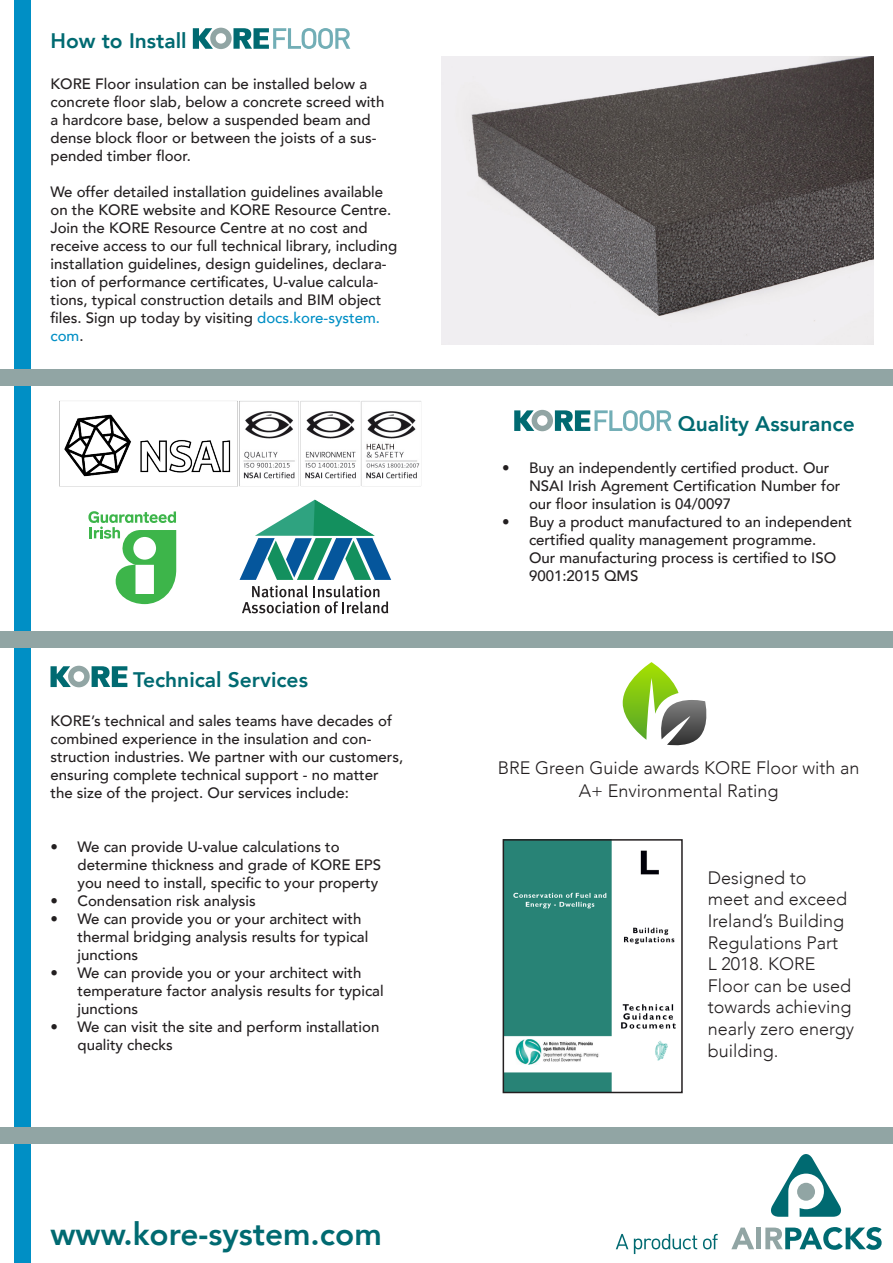
<style>
.page{position:relative;width:893px;height:1263px;background:#fff}
.page>*{position:absolute;margin:0;border:0;box-sizing:border-box;transform-origin:0 0}
.t1{font:800 31.5px "Avenir";color:#006a71}
.t2{font:800 21px "Avenir";color:#006a71}
.t3{font:300 18px/21.6px "Avenir";color:#231f20;text-align:center}
.t4{font:500 15px/18px "Avenir";color:#231f20}
.s1{color:#008fc5}
</style>
<div class="page">
<div style="left:15px;top:0;width:16px;height:1263px;background:#008fc5"></div>
<svg style="left:193px;top:28px;width:157px;height:21px"></svg>
<div style="left:0;top:369px;width:893px;height:16px;background:#91a5a4"></div>
<svg style="left:514px;top:410px;width:158px;height:21px"></svg>
<div style="left:0;top:631px;width:893px;height:17px;background:#91a5a4"></div>
<svg style="left:88px;top:511px;width:88px;height:93px"></svg>
<svg style="left:240px;top:500px;width:151px;height:113px"></svg>
<img style="left:59px;top:401px;width:363px;height:86px">
<svg style="left:51px;top:666px;width:76px;height:21px"></svg>
<div style="left:0;top:1127px;width:893px;height:16px;background:#91a5a4"></div>
<svg style="left:616px;top:1234px;width:12px;height:15px"></svg>
<svg style="left:634px;top:1234px;width:63px;height:20px"></svg>
<svg style="left:703px;top:1234px;width:15px;height:15px"></svg>
<svg style="left:771px;top:1154px;width:70px;height:63px"></svg>
<div style="left:797px;top:1183px;width:18px;height:18px;background:#91a5a4;border-radius:50%"></div>
<svg style="left:731px;top:1227px;width:23px;height:22px"></svg>
<div style="left:756px;top:1227px;width:5px;height:22px;background:#91a5a4"></div>
<svg style="left:765px;top:1227px;width:117px;height:23px"></svg>
<svg style="left:623px;top:662px;width:84px;height:84px"></svg>
<img style="left:506px;top:842px;width:170px;height:248px">
<div style="left:503px;top:839px;width:180px;height:254px;border:2px solid #231f20"></div>
<img style="left:441px;top:57px;width:432px;height:288px">
<p class="t2" style="left:51px;top:24px;width:138px">How to Install</p>
<p class="t4" style="left:51px;top:74px;width:335px">KORE Floor insulation can be installed below a concrete floor slab, below a concrete screed with a hardcore base, below a suspended beam and dense block floor or between the joists of a sus&shy;pended timber floor.</p>
<p class="t4" style="left:51px;top:182px;width:348px">We offer detailed installation guidelines available on the KORE website and KORE Resource Centre.<br>Join the KORE Resource Centre at no cost and receive access to our full technical library, including installation guidelines, design guidelines, declara&shy;tion of performance certificates, U-value calcula&shy;tions, typical construction details and BIM object files. Sign up today by visiting <span class="s1">docs.kore-system. com</span>.</p>
<p class="t2" style="left:133px;top:663px;width:176px">Technical Services</p>
<p class="t4" style="left:51px;top:711px;width:354px">KORE’s technical and sales teams have decades of combined experience in the insulation and con&shy;struction industries. We partner with our customers, ensuring complete technical support - no matter the size of the project. Our services include:</p>
<p class="t4" style="left:78px;top:837px;width:305px;text-indent:-27px">• We can provide U-value calculations to determine thickness and grade of KORE EPS you need to install, specific to your property</p>
<p class="t4" style="left:51px;top:891px;width:207px">• Condensation risk analysis</p>
<p class="t4" style="left:78px;top:909px;width:292px;text-indent:-27px">• We can provide you or your architect with thermal bridging analysis results for typical junctions</p>
<p class="t4" style="left:78px;top:963px;width:308px;text-indent:-27px">• We can provide you or your architect with temperature factor analysis results for typical junctions</p>
<p class="t4" style="left:78px;top:1017px;width:303px;text-indent:-27px">• We can visit the site and perform installation quality checks</p>
<p class="t1" style="left:51px;top:1209px;width:333px">www.kore-system.com</p>
<p class="t2" style="left:678px;top:408px;width:178px">Quality Assurance</p>
<p class="t4" style="left:529px;top:458px;width:313px;text-indent:-27px">• Buy an independently certified product. Our<br>NSAI Irish Agrement Certification Number for our floor insulation is 04/0097</p>
<p class="t4" style="left:529px;top:512px;width:324px;text-indent:-27px">• Buy a product manufactured to an independent certified quality management programme.<br>Our manufacturing process is certified to ISO 9001:2015 QMS</p>
<p class="t3" style="left:498px;top:757px;width:363px;line-height:22.5px">BRE Green Guide awards KORE Floor with an<br>A+ Environmental Rating</p>
<p class="t3" style="left:708px;top:867px;width:148px;text-align:left">Designed to<br>meet and exceed<br>Ireland’s Building<br>Regulations Part<br>L 2018. KORE<br>Floor can be used towards achieving nearly zero energy building.</p>
</div>
